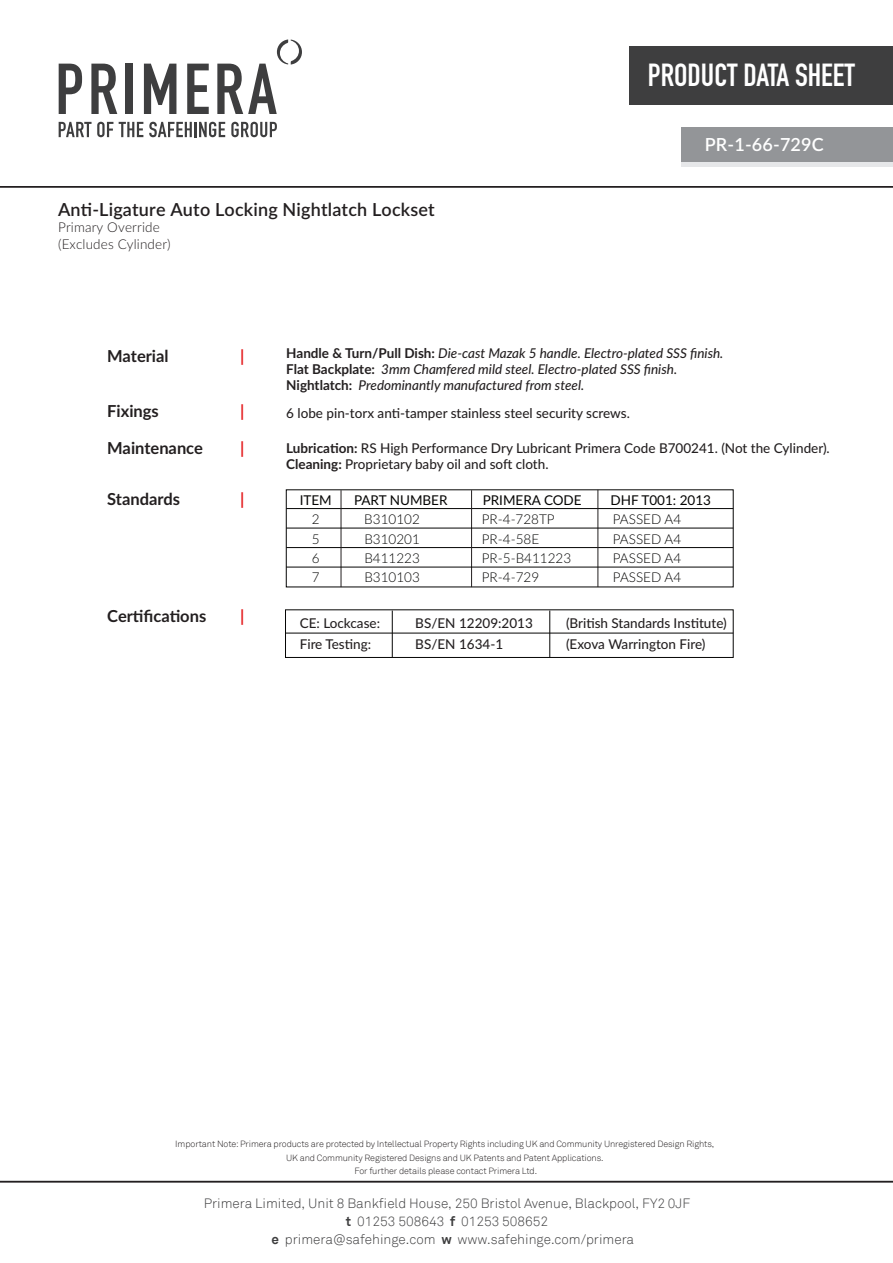
<style>
.page{position:relative;width:893px;height:1263px;background:#fff}
.page>*{position:absolute;margin:0;border:0;box-sizing:border-box;transform-origin:0 0}
.t1{font:31.5px "DIN Engschrift Std";color:#fff}
.t2{font:600 18px "Lato";letter-spacing:.01em;color:#231f20}
.t3{font:600 18px "Lato";letter-spacing:.01em;color:#fff}
.t4{font:700 16.5px "Lato";color:#231f20}
.t5{font:700 16.5px "Lato";color:#e42224}
.t6{font:500 13.5px/16.2px "Lato";color:#231f20}
.t7{font:italic 500 13.5px/16.2px "Lato";color:#231f20}
.t8{font:300 13.5px "Akkurat";color:#3e3e3f}
.t9{font:300 13.5px "Lato";color:#050504}
.t10{font:13.5px "Lato";color:#050504}
.t11{font:300 13.5px "Lato";color:#050605}
.t12{font:300 13.5px/16.2px "Lato";letter-spacing:.01em;color:#231f20}
.t13{font:300 9px/13.5px "Akkurat";letter-spacing:-.01em;color:#231f20;text-align:center}
.s1{font-weight:700;font-style:normal}
.s2{font-weight:700}
</style>
<div class="page">
<div style="left:285px;top:609px;width:449px;height:49px;border:1px solid #050504"></div>
<hr style="left:285px;top:633px;width:448px;height:1px;background:#050504">
<hr style="left:549px;top:611px;width:1px;height:46px;background:#050504">
<hr style="left:392px;top:611px;width:1px;height:46px;background:#050504">
<div style="left:681px;top:161px;width:212px;height:6px;background:#e6e7e9"></div>
<div style="left:681px;top:127px;width:212px;height:34px;background:#939598"></div>
<hr style="left:286px;top:508px;width:447px;height:1px;background:#050504">
<hr style="left:286px;top:547px;width:447px;height:1px;background:#050504">
<hr style="left:597px;top:490px;width:1px;height:97px;background:#231f20">
<hr style="left:341px;top:490px;width:1px;height:97px;background:#231f20">
<hr style="left:471px;top:490px;width:1px;height:97px;background:#231f20">
<hr style="left:286px;top:567px;width:447px;height:1px;background:#050504">
<hr style="left:286px;top:528px;width:447px;height:1px;background:#050504">
<hr style="left:0;top:186px;width:893px;height:1px;background:#231f20">
<hr style="left:0;top:1181px;width:893px;height:1px;background:#231f20">
<svg style="left:59px;top:64px;width:23px;height:50px"></svg>
<svg style="left:91px;top:64px;width:26px;height:50px"></svg>
<div style="left:126px;top:64px;width:7px;height:50px;background:#3e3e3f"></div>
<svg style="left:144px;top:64px;width:32px;height:50px"></svg>
<svg style="left:187px;top:64px;width:22px;height:50px"></svg>
<svg style="left:217px;top:39px;width:85px;height:75px"></svg>
<svg style="left:59px;top:122px;width:54px;height:15px"></svg>
<svg style="left:119px;top:122px;width:24px;height:15px"></svg>
<svg style="left:149px;top:122px;width:43px;height:15px"></svg>
<hr style="left:194px;top:122px;width:3px;height:15px;background:#3e3e3f">
<svg style="left:199px;top:122px;width:26px;height:15px"></svg>
<svg style="left:231px;top:122px;width:46px;height:15px"></svg>
<div style="left:629px;top:46px;width:264px;height:59px;background:#3e3e3f"></div>
<p class="t1" style="left:648px;top:56px;width:209px">PRODUCT DATA SHEET</p>
<p class="t2" style="left:58px;top:197px;width:378px">Anti-Ligature Auto Locking Nightlatch Lockset</p>
<p class="t12" style="left:58px;top:219px;width:114px">Primary Override (Excludes Cylinder)</p>
<p class="t3" style="left:705px;top:132px;width:121px">PR-1-66-729C</p>
<p class="t4" style="left:107px;top:344px;width:63px">Material</p>
<p class="t5" style="left:240px;top:344px;width:6px">|</p>
<p class="t7" style="left:286px;top:344px;width:439px"><span class="s1">Handle &amp; Turn/Pull Dish:</span> Die-cast Mazak 5 handle. Electro-plated SSS finish.<br><span class="s1">Flat Backplate:</span> 3mm Chamfered mild steel. Electro-plated SSS finish.<br><span class="s1">Nightlatch:</span> Predominantly manufactured from steel.</p>
<p class="t6" style="left:286px;top:404px;width:345px">6 lobe pin-torx anti-tamper stainless steel security screws.</p>
<p class="t6" style="left:286px;top:440px;width:545px"><span class="s2">Lubrication:</span> RS High Performance Dry Lubricant Primera Code B700241. (Not the Cylinder).<br><span class="s2">Cleaning:</span> Proprietary baby oil and soft cloth.</p>
<p class="t4" style="left:107px;top:399px;width:53px">Fixings</p>
<p class="t5" style="left:240px;top:399px;width:6px">|</p>
<p class="t4" style="left:107px;top:436px;width:97px">Maintenance</p>
<p class="t5" style="left:240px;top:436px;width:6px">|</p>
<p class="t4" style="left:107px;top:487px;width:74px">Standards</p>
<p class="t5" style="left:240px;top:487px;width:6px">|</p>
<p class="t4" style="left:107px;top:604px;width:101px">Certifications</p>
<p class="t5" style="left:240px;top:604px;width:6px">|</p>
<p class="t10" style="left:300px;top:490px;width:34px">ITEM</p>
<p class="t10" style="left:354px;top:490px;width:95px">PART NUMBER</p>
<p class="t10" style="left:483px;top:490px;width:100px">PRIMERA CODE</p>
<p class="t10" style="left:610px;top:490px;width:102px">DHF T001: 2013</p>
<p class="t9" style="left:312px;top:510px;width:9px">2</p>
<p class="t9" style="left:364px;top:510px;width:57px">B310102</p>
<p class="t9" style="left:482px;top:510px;width:74px">PR-4-728TP</p>
<p class="t9" style="left:613px;top:510px;width:70px">PASSED A4</p>
<p class="t11" style="left:312px;top:529px;width:9px">5</p>
<p class="t11" style="left:364px;top:529px;width:57px">B310201</p>
<p class="t11" style="left:482px;top:529px;width:59px">PR-4-58E</p>
<p class="t9" style="left:613px;top:529px;width:70px">PASSED A4</p>
<p class="t11" style="left:312px;top:549px;width:9px">6</p>
<p class="t11" style="left:364px;top:549px;width:57px">B411223</p>
<p class="t11" style="left:482px;top:549px;width:91px">PR-5-B411223</p>
<p class="t9" style="left:613px;top:549px;width:70px">PASSED A4</p>
<p class="t9" style="left:312px;top:568px;width:9px">7</p>
<p class="t9" style="left:364px;top:568px;width:57px">B310103</p>
<p class="t9" style="left:482px;top:568px;width:59px">PR-4-729</p>
<p class="t9" style="left:613px;top:568px;width:70px">PASSED A4</p>
<p class="t6" style="left:300px;top:614px;width:82px">CE: Lockcase:</p>
<p class="t6" style="left:415px;top:614px;width:119px">BS/EN 12209:2013</p>
<p class="t6" style="left:566px;top:614px;width:162px">(British Standards Institute)</p>
<p class="t6" style="left:300px;top:635px;width:73px">Fire Testing:</p>
<p class="t6" style="left:415px;top:635px;width:89px">BS/EN 1634-1</p>
<p class="t6" style="left:566px;top:635px;width:141px">(Exova Warrington Fire)</p>
<p class="t13" style="left:175px;top:1137px;width:541px">Important Note: Primera products are protected by Intellectual Property Rights including UK and Community Unregistered Design Rights,<br>UK and Community Registered Designs and UK Patents and Patent Applications.<br>For further details please contact Primera Ltd.</p>
<p class="t8" style="left:204px;top:1195px;width:488px">Primera Limited, Unit 8 Bankfield House, 250 Bristol Avenue, Blackpool, FY2 0JF</p>
<p class="t8" style="left:346px;top:1213px;width:204px"><span class="s2">t</span> 01253 508643 <span class="s2">f</span> 01253 508652</p>
<p class="t8" style="left:272px;top:1231px;width:364px"><span class="s2">e</span> primera@safehinge.com <span class="s2">w</span> www.safehinge.com/primera</p>
</div>
